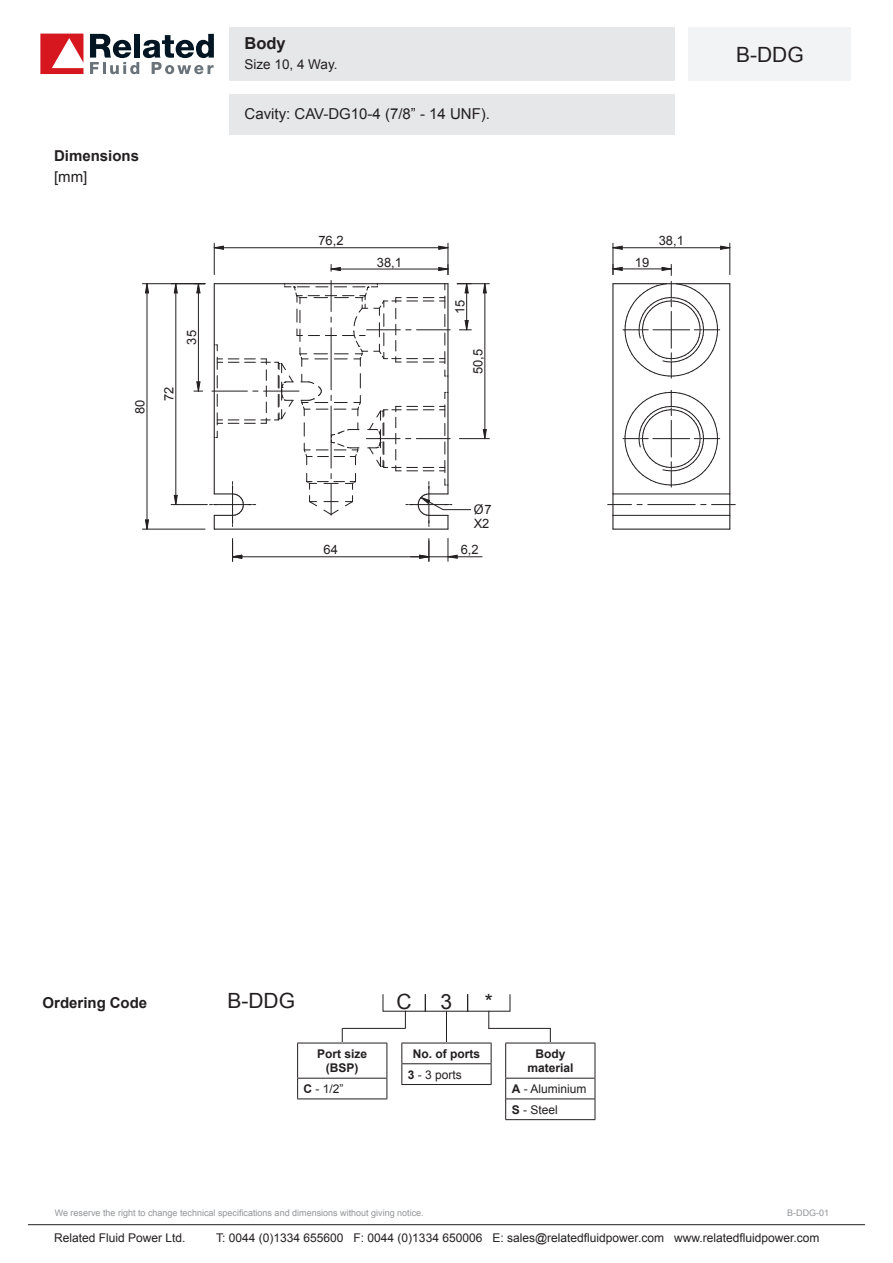
<style>
.page{position:relative;width:893px;height:1263px;background:#fff}
.page>*{position:absolute;margin:0;border:0;box-sizing:border-box;transform-origin:0 0}
.t1{font:21px "Arial";color:#231f20}
.t2{font:700 16.5px "Arial";color:#231f20}
.t3{font:15px "Arial";color:#231f20}
.t4{font:700 15px "Arial";color:#231f20}
.t5{font:14.25px "Myriad Pro";color:#231f20}
.t6{font:13.5px "Arial";color:#231f20}
.t7{font:12.9px "Arial";color:#231f20}
.t8{font:12px "Arial";color:#231f20}
.t9{font:700 12px/14.4px "Arial";color:#231f20;text-align:center}
.t10{font:9px "Arial";color:#939598}
.s1{font-family:"Arial";font-size:12.9px}
.s2{font-weight:700}
</style>
<div class="page">
<svg style="left:40px;top:34px;width:43px;height:40px"></svg>
<svg style="left:90px;top:34px;width:124px;height:40px"></svg>
<hr style="left:28px;top:1224px;width:837px;height:1px;background:#231f20">
<div style="left:688px;top:27px;width:163px;height:54px;background:#f2f3f4"></div>
<div style="left:229px;top:27px;width:446px;height:54px;background:#e6e7e9"></div>
<div style="left:229px;top:94px;width:446px;height:41px;background:#e6e7e9"></div>
<hr style="left:214px;top:529px;width:234px;height:1px;background:#231f20">
<hr style="left:331px;top:280px;width:1px;height:31px;background:#231f20">
<hr style="left:612px;top:284px;width:1px;height:210px;background:#231f20">
<hr style="left:729px;top:284px;width:1px;height:210px;background:#231f20">
<hr style="left:613px;top:283px;width:53px;height:1px;background:#231f20">
<hr style="left:613px;top:529px;width:117px;height:1px;background:#231f20">
<hr style="left:676px;top:283px;width:54px;height:1px;background:#231f20">
<hr style="left:613px;top:494px;width:117px;height:1px;background:#231f20">
<hr style="left:613px;top:515px;width:117px;height:1px;background:#231f20">
<svg style="left:623px;top:281px;width:97px;height:97px"></svg>
<svg style="left:623px;top:390px;width:97px;height:97px"></svg>
<svg style="left:701px;top:494px;width:34px;height:35px"></svg>
<hr style="left:648px;top:504px;width:47px;height:1px;background:#231f20">
<svg style="left:608px;top:494px;width:23px;height:35px"></svg>
<svg style="left:614px;top:266px;width:9px;height:5px"></svg>
<svg style="left:662px;top:264px;width:10px;height:11px"></svg>
<hr style="left:613px;top:269px;width:58px;height:1px;background:#231f20">
<svg style="left:614px;top:246px;width:9px;height:4px"></svg>
<svg style="left:720px;top:246px;width:10px;height:4px"></svg>
<hr style="left:613px;top:243px;width:1px;height:32px;background:#231f20">
<hr style="left:730px;top:243px;width:1px;height:32px;background:#231f20">
<hr style="left:613px;top:247px;width:117px;height:1px;background:#231f20">
<svg style="left:438px;top:264px;width:10px;height:11px"></svg>
<svg style="left:331px;top:264px;width:10px;height:7px"></svg>
<hr style="left:331px;top:269px;width:117px;height:1px;background:#231f20">
<svg style="left:438px;top:246px;width:10px;height:4px"></svg>
<svg style="left:215px;top:246px;width:9px;height:4px"></svg>
<hr style="left:448px;top:243px;width:1px;height:32px;background:#231f20">
<hr style="left:214px;top:243px;width:1px;height:32px;background:#231f20">
<hr style="left:214px;top:247px;width:234px;height:1px;background:#231f20">
<svg style="left:174px;top:284px;width:4px;height:10px"></svg>
<svg style="left:174px;top:495px;width:4px;height:9px"></svg>
<hr style="left:171px;top:504px;width:36px;height:1px;background:#231f20">
<hr style="left:176px;top:284px;width:1px;height:221px;background:#231f20">
<svg style="left:145px;top:284px;width:4px;height:10px"></svg>
<svg style="left:145px;top:520px;width:4px;height:9px"></svg>
<hr style="left:142px;top:283px;width:63px;height:1px;background:#231f20">
<hr style="left:142px;top:529px;width:63px;height:1px;background:#231f20">
<hr style="left:147px;top:284px;width:1px;height:245px;background:#231f20">
<svg style="left:232px;top:538px;width:11px;height:23px"></svg>
<hr style="left:233px;top:556px;width:196px;height:1px;background:#231f20">
<svg style="left:419px;top:538px;width:11px;height:23px"></svg>
<svg style="left:448px;top:538px;width:10px;height:23px"></svg>
<hr style="left:411px;top:556px;width:71px;height:1px;background:#231f20">
<svg style="left:483px;top:284px;width:4px;height:10px"></svg>
<svg style="left:483px;top:429px;width:4px;height:9px"></svg>
<hr style="left:457px;top:283px;width:32px;height:1px;background:#231f20">
<hr style="left:459px;top:438px;width:30px;height:1px;background:#231f20">
<hr style="left:485px;top:284px;width:1px;height:155px;background:#231f20">
<svg style="left:194px;top:283px;width:277px;height:246px"></svg>
<hr style="left:488px;top:1028px;width:63px;height:1px;background:#231f20">
<hr style="left:343px;top:1028px;width:62px;height:1px;background:#231f20">
<hr style="left:446px;top:1011px;width:1px;height:32px;background:#231f20">
<svg style="left:550px;top:1028px;width:1px;height:15px"></svg>
<svg style="left:342px;top:1028px;width:1px;height:15px"></svg>
<svg style="left:405px;top:1011px;width:1px;height:18px"></svg>
<svg style="left:488px;top:1011px;width:1px;height:18px"></svg>
<hr style="left:401px;top:1043px;width:90px;height:1px;background:#231f20">
<svg style="left:401px;top:1043px;width:1px;height:41px"></svg>
<svg style="left:491px;top:1043px;width:1px;height:41px"></svg>
<hr style="left:401px;top:1084px;width:90px;height:1px;background:#231f20">
<hr style="left:401px;top:1063px;width:90px;height:1px;background:#231f20">
<hr style="left:297px;top:1043px;width:90px;height:1px;background:#231f20">
<hr style="left:297px;top:1043px;width:1px;height:35px;background:#231f20">
<hr style="left:387px;top:1043px;width:1px;height:35px;background:#231f20">
<svg style="left:297px;top:1079px;width:1px;height:19px"></svg>
<svg style="left:387px;top:1078px;width:1px;height:20px"></svg>
<hr style="left:297px;top:1098px;width:90px;height:1px;background:#231f20">
<hr style="left:297px;top:1078px;width:90px;height:1px;background:#231f20">
<hr style="left:505px;top:1043px;width:90px;height:1px;background:#231f20">
<hr style="left:505px;top:1043px;width:1px;height:35px;background:#231f20">
<hr style="left:595px;top:1043px;width:1px;height:35px;background:#231f20">
<hr style="left:506px;top:1099px;width:89px;height:1px;background:#231f20">
<svg style="left:505px;top:1079px;width:1px;height:40px"></svg>
<svg style="left:595px;top:1078px;width:1px;height:41px"></svg>
<hr style="left:505px;top:1119px;width:90px;height:1px;background:#231f20">
<hr style="left:505px;top:1078px;width:90px;height:1px;background:#231f20">
<p class="t4" style="left:54px;top:146px;width:87px">Dimensions</p>
<p class="t3" style="left:54px;top:167px;width:35px">[mm]</p>
<p class="t7" style="left:132px;top:414px;width:16px;rotate:-90deg">80</p>
<p class="t7" style="left:183px;top:345px;width:16px;rotate:-90deg">35</p>
<p class="t7" style="left:160px;top:401px;width:16px;rotate:-90deg">72</p>
<p class="t2" style="left:244px;top:33px;width:43px">Body</p>
<p class="t6" style="left:244px;top:55px;width:95px">Size 10, 4 Way.</p>
<p class="t3" style="left:244px;top:104px;width:247px">Cavity: CAV-DG10-4 (7/8” - 14 UNF).</p>
<p class="t7" style="left:318px;top:232px;width:27px">76,2</p>
<p class="t7" style="left:377px;top:254px;width:27px">38,1</p>
<p class="t7" style="left:451px;top:314px;width:16px;rotate:-90deg">15</p>
<p class="t7" style="left:469px;top:374px;width:27px;rotate:-90deg">50,5</p>
<p class="t5" style="left:474px;top:501px;width:19px">Ø<span class="s1">7</span></p>
<p class="t7" style="left:474px;top:515px;width:17px">X2</p>
<p class="t7" style="left:324px;top:541px;width:16px">64</p>
<p class="t7" style="left:461px;top:541px;width:19px">6,2</p>
<p class="t1" style="left:736px;top:41px;width:69px">B-DDG</p>
<p class="t7" style="left:635px;top:254px;width:16px">19</p>
<p class="t7" style="left:659px;top:232px;width:27px">38,1</p>
<p class="t4" style="left:43px;top:993px;width:106px">Ordering Code</p>
<p class="t1" style="left:227px;top:987px;width:69px">B-DDG</p>
<p class="t1" style="left:397px;top:987px;width:17px">C</p>
<p class="t1" style="left:441px;top:987px;width:13px">3</p>
<p class="t9" style="left:413px;top:1047px;width:69px">No. of ports</p>
<p class="t8" style="left:408px;top:1066px;width:56px"><span class="s2">3</span> - 3 ports</p>
<p class="t9" style="left:317px;top:1047px;width:52px">Port size (BSP)</p>
<p class="t8" style="left:304px;top:1081px;width:42px"><span class="s2">C</span> - 1/2”</p>
<p class="t9" style="left:535px;top:1047px;width:31px">Body</p>
<p class="t9" style="left:527px;top:1061px;width:48px">material</p>
<p class="t8" style="left:512px;top:1081px;width:76px"><span class="s2">A</span> - Aluminium</p>
<p class="t8" style="left:512px;top:1101px;width:48px"><span class="s2">S</span> - Steel</p>
<p class="t10" style="left:55px;top:1206px;width:370px">We reserve the right to change technical specifications and dimensions without giving notice.</p>
<p class="t8" style="left:54px;top:1229px;width:133px">Related Fluid Power Ltd.</p>
<p class="t8" style="left:216px;top:1229px;width:605px">T: 0044 (0)1334 655600 F: 0044 (0)1334 650006 E: sales@relatedfluidpower.com www.relatedfluidpower.com</p>
<p class="t10" style="left:787px;top:1206px;width:44px">B-DDG-01</p>
</div>
